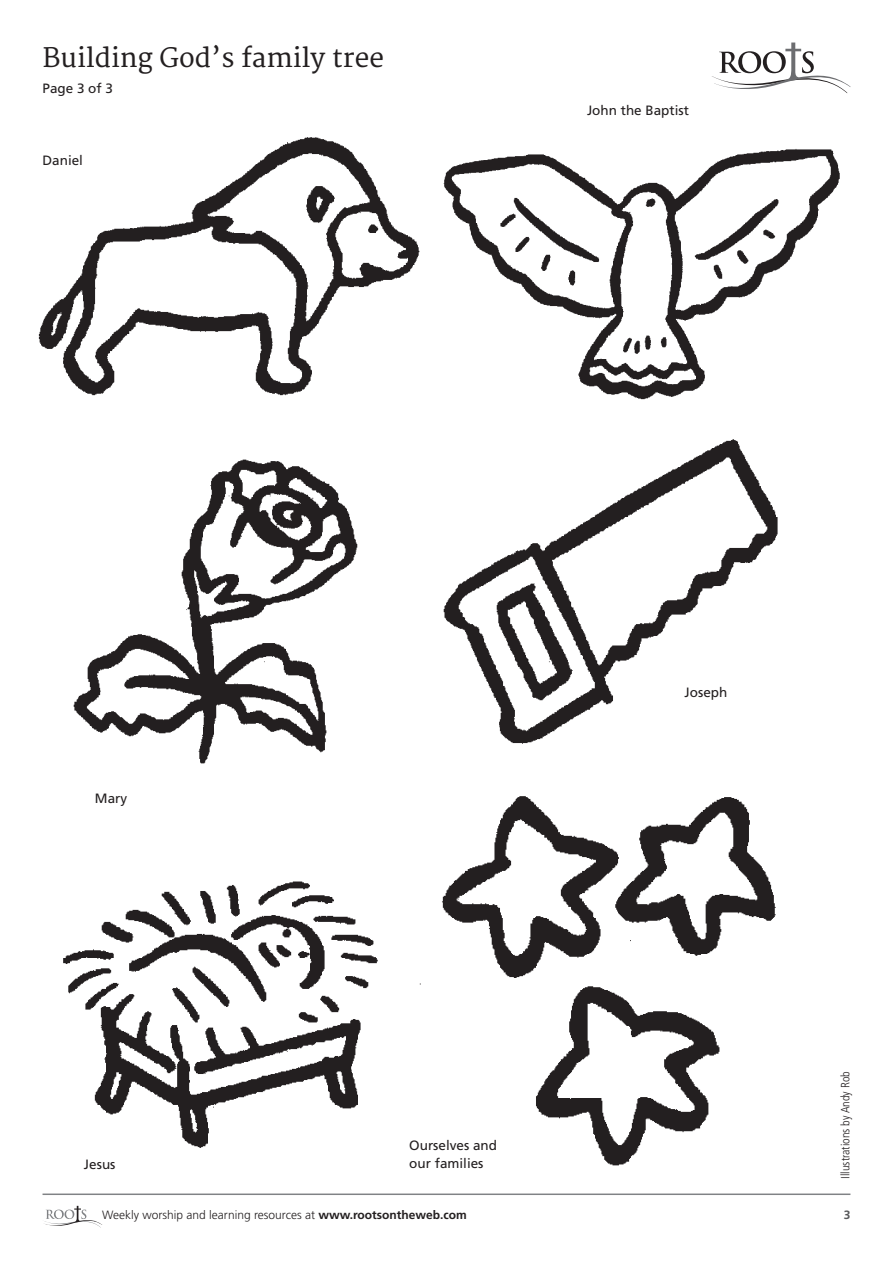
<style>
.page{position:relative;width:893px;height:1263px;background:#fff}
.page>*{position:absolute;margin:0;border:0;box-sizing:border-box;transform-origin:0 0}
.t1{font:26.1px "Merriweather";color:#231f20}
.t2{font:13.5px/18px "Frutiger";color:#231f20}
.t3{font:300 12px "Frutiger";color:#231f20}
.t4{font:300 condensed 12px "Frutiger";color:#231f20}
.t5{font:700 12px "Frutiger";color:#57585a}
.s1{font-weight:700}
</style>
<div class="page">
<hr style="left:43px;top:1193px;width:807px;height:2px;background:#808285">
<img style="left:63px;top:881px;width:315px;height:267px">
<img style="left:443px;top:93px;width:405px;height:307px">
<img style="left:38px;top:137px;width:382px;height:259px">
<img style="left:73px;top:459px;width:285px;height:305px">
<img style="left:443px;top:439px;width:335px;height:305px">
<img style="left:419px;top:796px;width:357px;height:370px">
<svg style="left:712px;top:43px;width:138px;height:50px"></svg>
<svg style="left:44px;top:1206px;width:58px;height:22px"></svg>
<h1 class="t1" style="left:43px;top:43px;width:343px">Building God’s family tree</h1>
<p class="t2" style="left:43px;top:79px;width:72px">Page 3 of 3</p>
<p class="t2" style="left:43px;top:152px;width:42px">Daniel</p>
<p class="t2" style="left:587px;top:102px;width:104px">John the Baptist</p>
<p class="t2" style="left:95px;top:789px;width:34px">Mary</p>
<p class="t2" style="left:84px;top:1155px;width:33px">Jesus</p>
<p class="t2" style="left:409px;top:1137px;width:89px">Ourselves and our families</p>
<p class="t3" style="left:102px;top:1208px;width:366px">Weekly worship and learning resources at <span class="s1">www.rootsontheweb.com</span></p>
<p class="t2" style="left:685px;top:683px;width:44px">Joseph</p>
<p class="t4" style="left:839px;top:1179px;width:109px;rotate:-90deg">Illustrations by Andy Rob</p>
<p class="t5" style="left:844px;top:1207px;width:8px">3</p>
</div>
